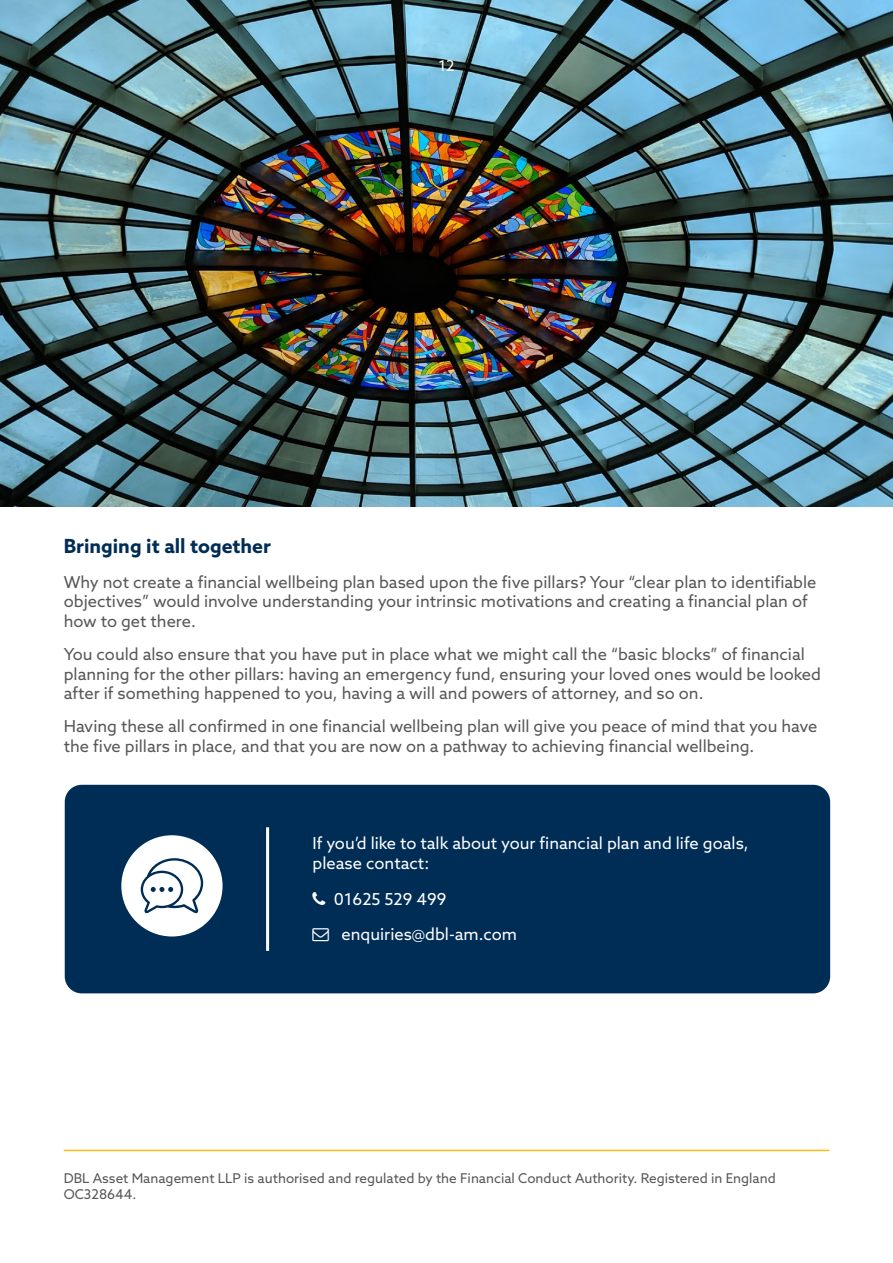
<style>
.page{position:relative;width:893px;height:1263px;background:#fff}
.page>*{position:absolute;margin:0;border:0;box-sizing:border-box;transform-origin:0 0}
.t1{font:700 19.5px "Azo Sans";color:#002d55}
.t2{font:16.5px/19.8px "Azo Sans";color:#575756}
.t3{font:16.5px/19.8px "Azo Sans";color:#fff}
.t4{font:15px "Azo Sans";color:#fff}
.t5{font:13.5px/16.2px "Azo Sans";color:#575756}
</style>
<div class="page">
<img style="left:0;top:0;width:893px;height:506px">
<div style="left:65px;top:785px;width:765px;height:208px;background:#002d55;border-radius:17px"></div>
<hr style="left:266px;top:827px;width:3px;height:124px;background:#fff">
<div style="left:121px;top:835px;width:102px;height:101px;background:#fff;border-radius:50%"></div>
<svg style="left:141px;top:858px;width:62px;height:55px"></svg>
<hr style="left:64px;top:1150px;width:765px;height:1px;background:#ffba14">
<p class="t4" style="left:438px;top:56px;width:18px">12</p>
<p class="t1" style="left:64px;top:533px;width:209px">Bringing it all together</p>
<p class="t2" style="left:64px;top:572px;width:754px">Why not create a financial wellbeing plan based upon the five pillars? Your “clear plan to identifiable objectives” would involve understanding your intrinsic motivations and creating a financial plan of how to get there.</p>
<p class="t2" style="left:64px;top:644px;width:759px">You could also ensure that you have put in place what we might call the “basic blocks” of financial planning for the other pillars: having an emergency fund, ensuring your loved ones would be looked after if something happened to you, having a will and powers of attorney, and so on.</p>
<p class="t2" style="left:64px;top:716px;width:755px">Having these all confirmed in one financial wellbeing plan will give you peace of mind that you have the five pillars in place, and that you are now on a pathway to achieving financial wellbeing.</p>
<p class="t3" style="left:313px;top:833px;width:438px">If you’d like to talk about your financial plan and life goals, please contact:</p>
<p class="t3" style="left:334px;top:889px;width:114px">01625 529 499</p>
<p class="t3" style="left:341px;top:924px;width:177px">enquiries@dbl-am.com</p>
<p class="t5" style="left:64px;top:1170px;width:714px">DBL Asset Management LLP is authorised and regulated by the Financial Conduct Authority. Registered in England<br>OC328644.</p>
</div>
